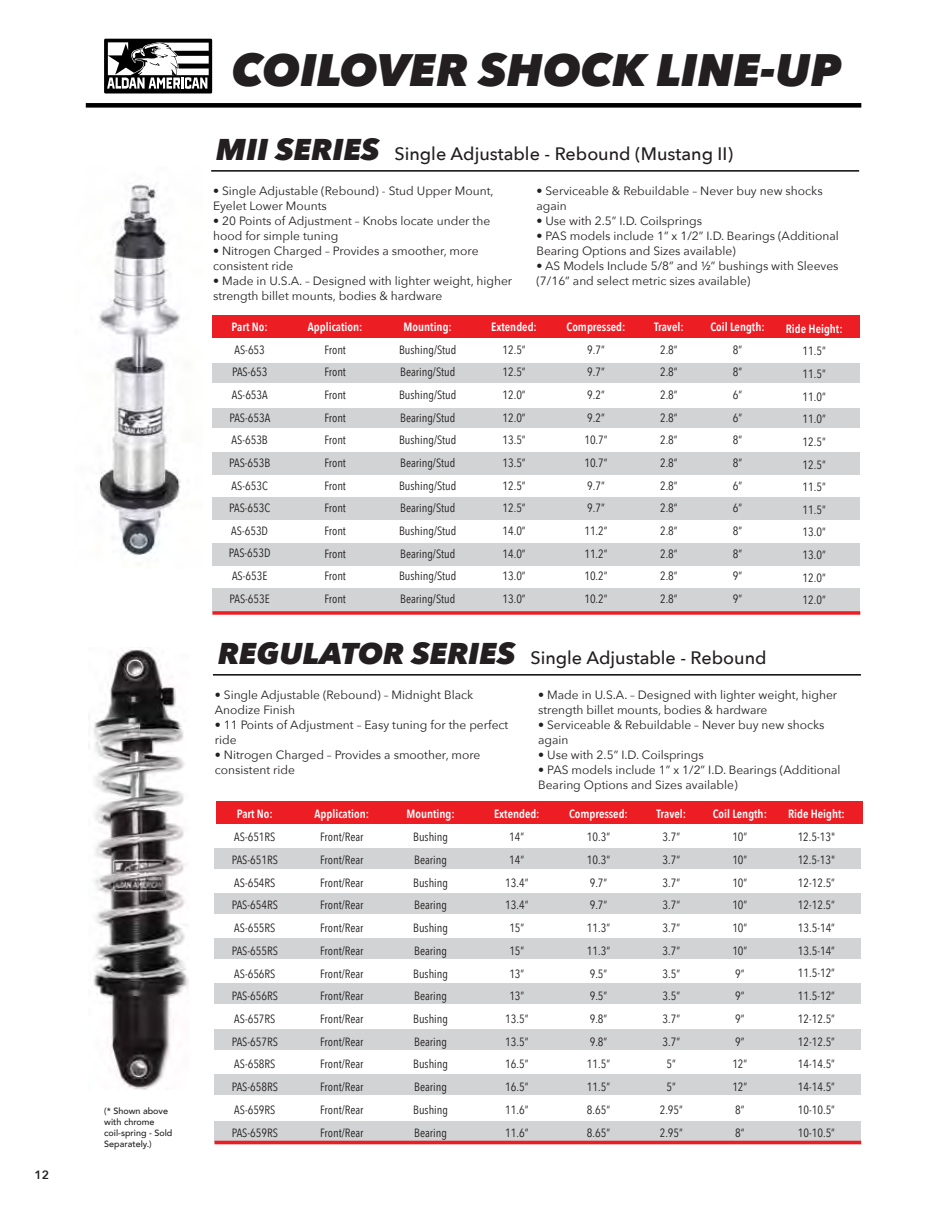
<style>
.page{position:relative;width:945px;height:1215px;background:#fff}
.page>*{position:absolute;margin:0;border:0;box-sizing:border-box;transform-origin:0 0}
.t1{font:italic 800 45.3px "Avenir Next";color:#231f20}
.t2{font:500 18px "Avenir Next";color:#231f20}
.t3{font:12px/22.8px "Avenir Next Condensed";color:#231f20;text-align:justify}
.t4{font:12px/15px "Avenir Next";color:#231f20}
.t5{font:600 12px "Avenir Next Condensed";color:#fff}
.t6{font:600 12px "Avenir Next";color:#231f20}
.t7{font:500 9px/10.8px "Avenir";color:#231f20}
.s1{font-weight:800;font-style:italic;font-size:30px}
</style>
<div class="page">
<div style="left:213px;top:452px;width:647px;height:23px;background:#d1d3d4"></div>
<div style="left:213px;top:498px;width:647px;height:22px;background:#d1d3d4"></div>
<div style="left:213px;top:543px;width:647px;height:22px;background:#d1d3d4"></div>
<div style="left:213px;top:588px;width:647px;height:23px;background:#d1d3d4"></div>
<svg style="left:212px;top:611px;width:648px;height:4px;background:#ef363d"></svg>
<div style="left:212px;top:363px;width:648px;height:20px;background:#d1d3d4"></div>
<div style="left:212px;top:408px;width:648px;height:20px;background:#d1d3d4"></div>
<img style="left:99px;top:184px;width:82px;height:381px">
<div style="left:212px;top:315px;width:648px;height:23px;background:#ed1d24"></div>
<div style="left:214px;top:938px;width:647px;height:21px;background:#d1d3d4"></div>
<div style="left:214px;top:983px;width:647px;height:21px;background:#d1d3d4"></div>
<div style="left:214px;top:848px;width:647px;height:21px;background:#d1d3d4"></div>
<div style="left:214px;top:893px;width:647px;height:21px;background:#d1d3d4"></div>
<div style="left:214px;top:1029px;width:647px;height:21px;background:#d1d3d4"></div>
<div style="left:214px;top:1074px;width:647px;height:21px;background:#d1d3d4"></div>
<div style="left:214px;top:1121px;width:647px;height:20px;background:#d1d3d4"></div>
<div style="left:216px;top:802px;width:646px;height:22px;background:#ed1d24"></div>
<hr style="left:214px;top:1141px;width:647px;height:3px;background:#ed1d24">
<img style="left:93px;top:649px;width:95px;height:440px">
<hr style="left:211px;top:170px;width:648px;height:2px;background:#000">
<hr style="left:213px;top:674px;width:648px;height:2px;background:#000">
<div style="left:86px;top:103px;width:775px;height:5px;background:#000"></div>
<svg style="left:104px;top:39px;width:108px;height:54px"></svg>
<p class="t6" style="left:34px;top:1165px;width:16px">12</p>
<p class="t7" style="left:104px;top:1105px;width:70px">(* Shown above with chrome coil-spring - Sold<br>Separately.)</p>
<h1 class="t1" style="left:232px;top:42px;width:611px">COILOVER SHOCK LINE-UP</h1>
<h2 class="t2" style="left:216px;top:138px;width:518px"><span class="s1">MII SERIES</span> Single Adjustable - Rebound (Mustang II)</h2>
<p class="t4" style="left:213px;top:183px;width:282px">• Single Adjustable (Rebound) - Stud Upper Mount,<br>Eyelet Lower Mounts</p>
<p class="t4" style="left:213px;top:213px;width:279px">• 20 Points of Adjustment – Knobs locate under the hood for simple tuning</p>
<p class="t4" style="left:213px;top:243px;width:267px">• Nitrogen Charged – Provides a smoother, more consistent ride</p>
<p class="t4" style="left:213px;top:273px;width:301px">• Made in U.S.A. – Designed with lighter weight, higher strength billet mounts, bodies &amp; hardware</p>
<p class="t4" style="left:536px;top:183px;width:288px">• Serviceable &amp; Rebuildable – Never buy new shocks again</p>
<p class="t4" style="left:536px;top:213px;width:167px">• Use with 2.5” I.D. Coilsprings</p>
<p class="t4" style="left:536px;top:228px;width:304px">• PAS models include 1” x 1/2” I.D. Bearings (Additional<br>Bearing Options and Sizes available)</p>
<p class="t4" style="left:536px;top:258px;width:304px">• AS Models Include 5/8” and ½” bushings with Sleeves (7/16” and select metric sizes available)</p>
<p class="t5" style="left:232px;top:316px;width:38px">Part No:</p>
<p class="t3" style="left:229px;top:338px;width:43px;text-align:center">AS-653<br>PAS-653<br>AS-653A<br>PAS-653A<br>AS-653B<br>PAS-653B<br>AS-653C<br>PAS-653C<br>AS-653D<br>PAS-653D<br>AS-653E<br>PAS-653E</p>
<p class="t5" style="left:308px;top:316px;width:56px">Application:</p>
<p class="t3" style="left:324px;top:338px;width:23px">Front Front Front Front Front Front Front Front Front Front Front Front</p>
<p class="t5" style="left:404px;top:316px;width:50px">Mounting:</p>
<p class="t3" style="left:399px;top:338px;width:59px">Bushing/Stud Bearing/Stud Bushing/Stud Bearing/Stud Bushing/Stud Bearing/Stud Bushing/Stud Bearing/Stud Bushing/Stud Bearing/Stud Bushing/Stud Bearing/Stud</p>
<p class="t5" style="left:491px;top:316px;width:47px">Extended:</p>
<p class="t3" style="left:502px;top:338px;width:25px">12.5” 12.5” 12.0” 12.0” 13.5” 13.5” 12.5” 12.5” 14.0” 14.0” 13.0” 13.0”</p>
<p class="t5" style="left:567px;top:316px;width:60px">Compressed:</p>
<p class="t3" style="left:584px;top:338px;width:25px;text-align:left">9.7”<br>9.7”<br>9.2”<br>9.2”<br>10.7”<br>10.7”<br>9.7”<br>9.7”<br>11.2”<br>11.2”<br>10.2”<br>10.2”</p>
<p class="t5" style="left:654px;top:316px;width:31px">Travel:</p>
<p class="t3" style="left:660px;top:338px;width:19px">2.8” 2.8” 2.8” 2.8” 2.8” 2.8” 2.8” 2.8” 2.8” 2.8” 2.8” 2.8”</p>
<p class="t5" style="left:710px;top:316px;width:56px">Coil Length:</p>
<p class="t3" style="left:733px;top:338px;width:11px">8” 8” 6” 6” 8” 8” 6” 6” 8” 8” 9” 9”</p>
<p class="t5" style="left:786px;top:318px;width:58px">Ride Height:</p>
<p class="t3" style="left:803px;top:339px;width:25px">11.5” 11.5” 11.0” 11.0” 12.5” 12.5” 11.5” 11.5” 13.0” 13.0” 12.0” 12.0”</p>
<h2 class="t2" style="left:218px;top:642px;width:550px"><span class="s1">REGULATOR SERIES</span> Single Adjustable - Rebound</h2>
<p class="t4" style="left:215px;top:687px;width:260px">• Single Adjustable (Rebound) – Midnight Black<br>Anodize Finish</p>
<p class="t4" style="left:215px;top:717px;width:295px">• 11 Points of Adjustment – Easy tuning for the perfect ride</p>
<p class="t4" style="left:215px;top:747px;width:267px">• Nitrogen Charged – Provides a smoother, more consistent ride</p>
<p class="t4" style="left:538px;top:687px;width:301px">• Made in U.S.A. – Designed with lighter weight, higher strength billet mounts, bodies &amp; hardware</p>
<p class="t4" style="left:538px;top:717px;width:288px">• Serviceable &amp; Rebuildable – Never buy new shocks again</p>
<p class="t4" style="left:538px;top:747px;width:167px">• Use with 2.5” I.D. Coilsprings</p>
<p class="t4" style="left:538px;top:762px;width:304px">• PAS models include 1” x 1/2” I.D. Bearings (Additional<br>Bearing Options and Sizes available)</p>
<p class="t5" style="left:237px;top:804px;width:38px">Part No:</p>
<p class="t3" style="left:232px;top:825px;width:48px;text-align:left">AS-651RS<br>PAS-651RS<br>AS-654RS<br>PAS-654RS<br>AS-655RS<br>PAS-655RS<br>AS-656RS<br>PAS-656RS<br>AS-657RS<br>PAS-657RS<br>AS-658RS<br>PAS-658RS<br>AS-659RS<br>PAS-659RS</p>
<p class="t5" style="left:314px;top:804px;width:56px">Application:</p>
<p class="t3" style="left:320px;top:825px;width:45px">Front/Rear Front/Rear Front/Rear Front/Rear Front/Rear Front/Rear Front/Rear Front/Rear Front/Rear Front/Rear Front/Rear Front/Rear Front/Rear Front/Rear</p>
<p class="t5" style="left:407px;top:804px;width:50px">Mounting:</p>
<p class="t3" style="left:413px;top:825px;width:36px">Bushing Bearing Bushing Bearing Bushing Bearing Bushing Bearing Bushing Bearing Bushing Bearing Bushing Bearing</p>
<p class="t5" style="left:494px;top:804px;width:47px">Extended:</p>
<p class="t3" style="left:505px;top:825px;width:25px;text-align:center">14”<br>14“<br>13.4”<br>13.4“<br>15”<br>15”<br>13”<br>13”<br>13.5”<br>13.5”<br>16.5”<br>16.5”<br>11.6”<br>11.6”</p>
<p class="t5" style="left:569px;top:804px;width:60px">Compressed:</p>
<p class="t3" style="left:587px;top:825px;width:25px;text-align:left">10.3”<br>10.3“<br>9.7”<br>9.7“<br>11.3”<br>11.3“<br>9.5”<br>9.5”<br>9.8”<br>9.8”<br>11.5”<br>11.5”<br>8.65“<br>8.65”</p>
<p class="t5" style="left:656px;top:804px;width:31px">Travel:</p>
<p class="t3" style="left:660px;top:825px;width:25px;text-align:center">3.7”<br>3.7“<br>3.7”<br>3.7“<br>3.7”<br>3.7”<br>3.5”<br>3.5”<br>3.7”<br>3.7”<br>5”<br>5”<br>2.95”<br>2.95”</p>
<p class="t5" style="left:713px;top:804px;width:56px">Coil Length:</p>
<p class="t3" style="left:732px;top:825px;width:17px;text-align:left">10”<br>10”<br>10”<br>10”<br>10”<br>10”<br>9”<br>9”<br>9”<br>9”<br>12”<br>12”<br>8”<br>8”</p>
<p class="t5" style="left:788px;top:804px;width:58px">Ride Height:</p>
<p class="t3" style="left:798px;top:825px;width:39px">12.5-13" 12.5-13" 12-12.5” 12-12.5“ 13.5-14” 13.5-14” 11.5-12” 11.5-12” 12-12.5” 12-12.5” 14-14.5” 14-14.5” 10-10.5” 10-10.5”</p>
</div>
